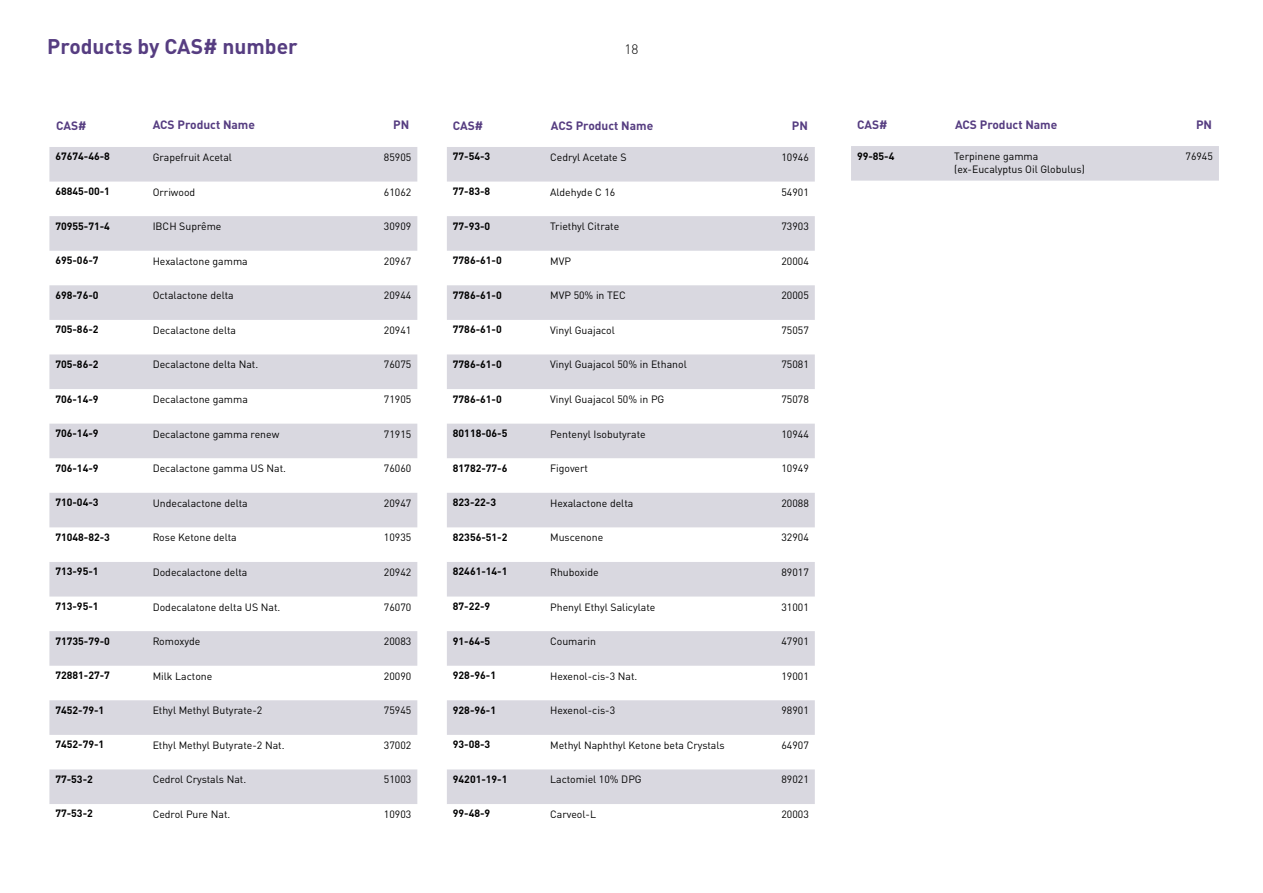
<style>
.page{position:relative;width:1263px;height:893px;background:#fff}
.page>*{position:absolute;margin:0;border:0;box-sizing:border-box;transform-origin:0 0}
.t1{font:700 21px "DIN";color:#563d81}
.t2{font:300 13.5px "DINOT";color:#000}
.t3{font:700 12px "DIN";color:#563d81}
.t4{font:10.5px/12.6px "DINOT";color:#000}
.t5{font:700 10.5px "DIN";color:#000}
</style>
<div class="page">
<svg style="left:49px;top:147px;width:368px;height:657px;fill:#d9d8e0"></svg>
<svg style="left:447px;top:147px;width:368px;height:657px;fill:#d9d8e0"></svg>
<div style="left:851px;top:146px;width:368px;height:35px;background:#d9d8e0"></div>
<h1 class="t1" style="left:47px;top:33px;width:252px">Products by CAS# number</h1>
<p class="t2" style="left:624px;top:41px;width:15px">18</p>
<p class="t3" style="left:56px;top:118px;width:32px">CAS#</p>
<p class="t3" style="left:153px;top:117px;width:104px">ACS Product Name</p>
<p class="t3" style="left:393px;top:117px;width:18px">PN</p>
<p class="t3" style="left:453px;top:118px;width:32px">CAS#</p>
<p class="t3" style="left:551px;top:118px;width:104px">ACS Product Name</p>
<p class="t3" style="left:792px;top:118px;width:18px">PN</p>
<p class="t3" style="left:857px;top:117px;width:32px">CAS#</p>
<p class="t3" style="left:955px;top:117px;width:104px">ACS Product Name</p>
<p class="t3" style="left:1196px;top:117px;width:18px">PN</p>
<p class="t5" style="left:55px;top:150px;width:56px">67674-46-8</p>
<p class="t4" style="left:153px;top:151px;width:81px">Grapefruit Acetal</p>
<p class="t4" style="left:384px;top:151px;width:29px">85905</p>
<p class="t5" style="left:55px;top:184px;width:56px">68845-00-1</p>
<p class="t4" style="left:153px;top:185px;width:44px">Orriwood</p>
<p class="t4" style="left:384px;top:185px;width:29px">61062</p>
<p class="t5" style="left:55px;top:219px;width:56px">70955-71-4</p>
<p class="t4" style="left:153px;top:220px;width:70px">IBCH Suprême</p>
<p class="t4" style="left:384px;top:220px;width:29px">30909</p>
<p class="t5" style="left:55px;top:254px;width:45px">695-06-7</p>
<p class="t4" style="left:153px;top:254px;width:97px">Hexalactone gamma</p>
<p class="t4" style="left:384px;top:254px;width:29px">20967</p>
<p class="t5" style="left:55px;top:288px;width:45px">698-76-0</p>
<p class="t4" style="left:153px;top:289px;width:83px">Octalactone delta</p>
<p class="t4" style="left:384px;top:289px;width:29px">20944</p>
<p class="t5" style="left:55px;top:323px;width:45px">705-86-2</p>
<p class="t4" style="left:153px;top:324px;width:85px">Decalactone delta</p>
<p class="t4" style="left:384px;top:324px;width:29px">20941</p>
<p class="t5" style="left:55px;top:357px;width:45px">705-86-2</p>
<p class="t4" style="left:153px;top:358px;width:107px">Decalactone delta Nat.</p>
<p class="t4" style="left:384px;top:358px;width:29px">76075</p>
<p class="t5" style="left:55px;top:392px;width:45px">706-14-9</p>
<p class="t4" style="left:153px;top:393px;width:97px">Decalactone gamma</p>
<p class="t4" style="left:384px;top:393px;width:29px">71905</p>
<p class="t5" style="left:55px;top:426px;width:45px">706-14-9</p>
<p class="t4" style="left:153px;top:427px;width:128px">Decalactone gamma renew</p>
<p class="t4" style="left:384px;top:427px;width:29px">71915</p>
<p class="t5" style="left:55px;top:461px;width:45px">706-14-9</p>
<p class="t4" style="left:153px;top:462px;width:135px">Decalactone gamma US Nat.</p>
<p class="t4" style="left:384px;top:462px;width:29px">76060</p>
<p class="t5" style="left:55px;top:496px;width:45px">710-04-3</p>
<p class="t4" style="left:153px;top:496px;width:97px">Undecalactone delta</p>
<p class="t4" style="left:384px;top:496px;width:29px">20947</p>
<p class="t5" style="left:55px;top:530px;width:56px">71048-82-3</p>
<p class="t4" style="left:153px;top:531px;width:86px">Rose Ketone delta</p>
<p class="t4" style="left:384px;top:531px;width:29px">10935</p>
<p class="t5" style="left:55px;top:565px;width:45px">713-95-1</p>
<p class="t4" style="left:153px;top:566px;width:96px">Dodecalactone delta</p>
<p class="t4" style="left:384px;top:566px;width:29px">20942</p>
<p class="t5" style="left:55px;top:599px;width:45px">713-95-1</p>
<p class="t4" style="left:153px;top:600px;width:129px">Dodecalatone delta US Nat.</p>
<p class="t4" style="left:384px;top:600px;width:29px">76070</p>
<p class="t5" style="left:55px;top:634px;width:56px">71735-79-0</p>
<p class="t4" style="left:153px;top:635px;width:49px">Romoxyde</p>
<p class="t4" style="left:384px;top:635px;width:29px">20083</p>
<p class="t5" style="left:55px;top:668px;width:56px">72881-27-7</p>
<p class="t4" style="left:153px;top:669px;width:61px">Milk Lactone</p>
<p class="t4" style="left:384px;top:669px;width:29px">20090</p>
<p class="t5" style="left:55px;top:703px;width:50px">7452-79-1</p>
<p class="t4" style="left:153px;top:704px;width:111px">Ethyl Methyl Butyrate-2</p>
<p class="t4" style="left:384px;top:704px;width:29px">75945</p>
<p class="t5" style="left:55px;top:738px;width:50px">7452-79-1</p>
<p class="t4" style="left:153px;top:739px;width:133px">Ethyl Methyl Butyrate-2 Nat.</p>
<p class="t4" style="left:384px;top:739px;width:29px">37002</p>
<p class="t5" style="left:55px;top:772px;width:39px">77-53-2</p>
<p class="t4" style="left:153px;top:773px;width:95px">Cedrol Crystals Nat.</p>
<p class="t4" style="left:384px;top:773px;width:29px">51003</p>
<p class="t5" style="left:55px;top:807px;width:39px">77-53-2</p>
<p class="t4" style="left:153px;top:808px;width:79px">Cedrol Pure Nat.</p>
<p class="t4" style="left:384px;top:808px;width:29px">10903</p>
<p class="t5" style="left:453px;top:150px;width:39px">77-54-3</p>
<p class="t4" style="left:550px;top:151px;width:78px">Cedryl Acetate S</p>
<p class="t4" style="left:781px;top:151px;width:29px">10946</p>
<p class="t5" style="left:453px;top:184px;width:39px">77-83-8</p>
<p class="t4" style="left:550px;top:185px;width:67px">Aldehyde C 16</p>
<p class="t4" style="left:781px;top:185px;width:29px">54901</p>
<p class="t5" style="left:453px;top:219px;width:39px">77-93-0</p>
<p class="t4" style="left:550px;top:220px;width:71px">Triethyl Citrate</p>
<p class="t4" style="left:781px;top:220px;width:29px">73903</p>
<p class="t5" style="left:453px;top:254px;width:50px">7786-61-0</p>
<p class="t4" style="left:550px;top:254px;width:22px">MVP</p>
<p class="t4" style="left:781px;top:254px;width:29px">20004</p>
<p class="t5" style="left:453px;top:288px;width:50px">7786-61-0</p>
<p class="t4" style="left:550px;top:289px;width:77px">MVP 50% in TEC</p>
<p class="t4" style="left:781px;top:289px;width:29px">20005</p>
<p class="t5" style="left:453px;top:323px;width:50px">7786-61-0</p>
<p class="t4" style="left:550px;top:324px;width:66px">Vinyl Guajacol</p>
<p class="t4" style="left:781px;top:324px;width:29px">75057</p>
<p class="t5" style="left:453px;top:357px;width:50px">7786-61-0</p>
<p class="t4" style="left:550px;top:358px;width:138px">Vinyl Guajacol 50% in Ethanol</p>
<p class="t4" style="left:781px;top:358px;width:29px">75081</p>
<p class="t5" style="left:453px;top:392px;width:50px">7786-61-0</p>
<p class="t4" style="left:550px;top:393px;width:116px">Vinyl Guajacol 50% in PG</p>
<p class="t4" style="left:781px;top:393px;width:29px">75078</p>
<p class="t5" style="left:453px;top:426px;width:56px">80118-06-5</p>
<p class="t4" style="left:550px;top:427px;width:97px">Pentenyl Isobutyrate</p>
<p class="t4" style="left:781px;top:427px;width:29px">10944</p>
<p class="t5" style="left:453px;top:461px;width:56px">81782-77-6</p>
<p class="t4" style="left:550px;top:462px;width:39px">Figovert</p>
<p class="t4" style="left:781px;top:462px;width:29px">10949</p>
<p class="t5" style="left:453px;top:496px;width:45px">823-22-3</p>
<p class="t4" style="left:550px;top:496px;width:85px">Hexalactone delta</p>
<p class="t4" style="left:781px;top:496px;width:29px">20088</p>
<p class="t5" style="left:453px;top:530px;width:56px">82356-51-2</p>
<p class="t4" style="left:550px;top:531px;width:55px">Muscenone</p>
<p class="t4" style="left:781px;top:531px;width:29px">32904</p>
<p class="t5" style="left:453px;top:565px;width:56px">82461-14-1</p>
<p class="t4" style="left:550px;top:566px;width:50px">Rhuboxide</p>
<p class="t4" style="left:781px;top:566px;width:29px">89017</p>
<p class="t5" style="left:453px;top:599px;width:39px">87-22-9</p>
<p class="t4" style="left:550px;top:600px;width:107px">Phenyl Ethyl Salicylate</p>
<p class="t4" style="left:781px;top:600px;width:29px">31001</p>
<p class="t5" style="left:453px;top:634px;width:39px">91-64-5</p>
<p class="t4" style="left:550px;top:635px;width:47px">Coumarin</p>
<p class="t4" style="left:781px;top:635px;width:29px">47901</p>
<p class="t5" style="left:453px;top:668px;width:45px">928-96-1</p>
<p class="t4" style="left:550px;top:669px;width:89px">Hexenol-cis-3 Nat.</p>
<p class="t4" style="left:781px;top:669px;width:29px">19001</p>
<p class="t5" style="left:453px;top:703px;width:45px">928-96-1</p>
<p class="t4" style="left:550px;top:704px;width:67px">Hexenol-cis-3</p>
<p class="t4" style="left:781px;top:704px;width:29px">98901</p>
<p class="t5" style="left:453px;top:738px;width:39px">93-08-3</p>
<p class="t4" style="left:550px;top:739px;width:176px">Methyl Naphthyl Ketone beta Crystals</p>
<p class="t4" style="left:781px;top:739px;width:29px">64907</p>
<p class="t5" style="left:453px;top:772px;width:56px">94201-19-1</p>
<p class="t4" style="left:550px;top:773px;width:93px">Lactomiel 10% DPG</p>
<p class="t4" style="left:781px;top:773px;width:29px">89021</p>
<p class="t5" style="left:453px;top:807px;width:39px">99-48-9</p>
<p class="t4" style="left:550px;top:808px;width:47px">Carveol-L</p>
<p class="t4" style="left:781px;top:808px;width:29px">20003</p>
<p class="t5" style="left:857px;top:149px;width:39px">99-85-4</p>
<p class="t4" style="left:954px;top:150px;width:132px">Terpinene gamma (ex-Eucalyptus Oil Globulus)</p>
<p class="t4" style="left:1185px;top:150px;width:29px">76945</p>
</div>
